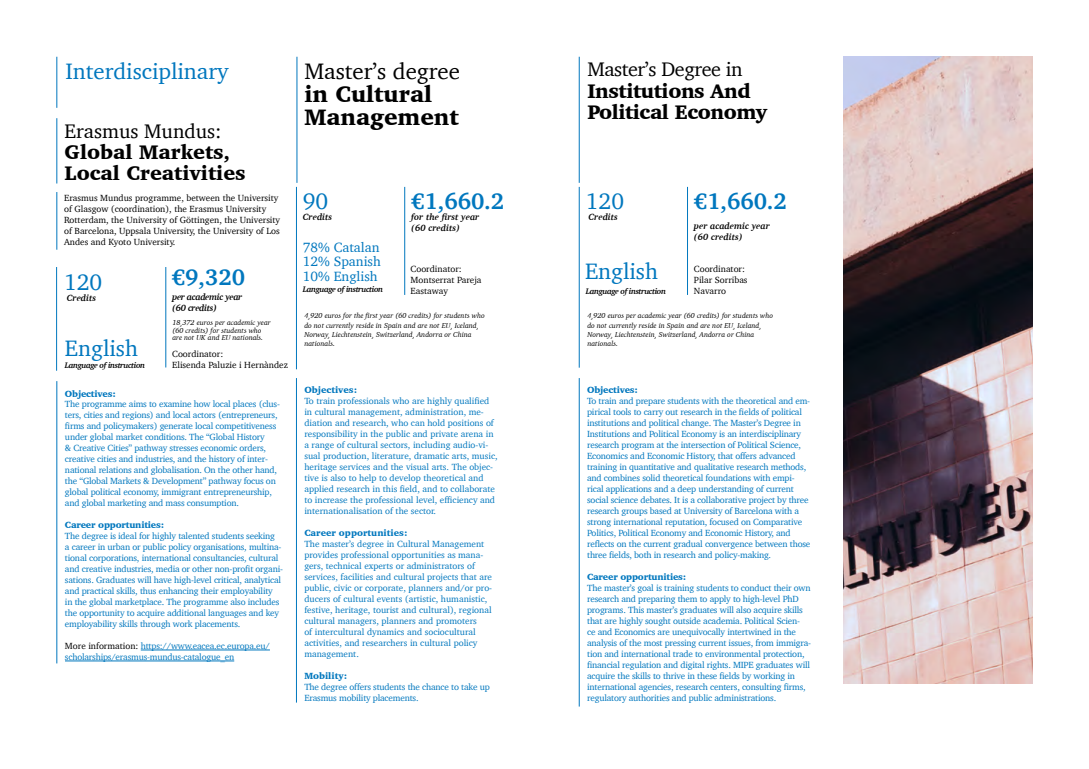
<style>
.page{position:relative;width:1089px;height:769px;background:#fff}
.page>*{position:absolute;margin:0;border:0;box-sizing:border-box;transform-origin:0 0}
.t1{font:900 22.9px/22.9px "Charter";color:#000}
.t2{font:22.9px "Charter";color:#000}
.t3{font:700 22.9px "Charter";color:#0077be}
.t4{font:22.9px "Charter";color:#0077be}
.t5{font:22.8px "Charter";color:#0077be}
.t6{font:700 22.8px "Charter";color:#0077be}
.t7{font:900 20.1px/21px "Charter";color:#000}
.t8{font:900 20.1px/21px "Charter";letter-spacing:-.02em;color:#000}
.t9{font:20.1px "Charter";letter-spacing:-.01em;color:#000}
.t10{font:13.7px/14.7px "Charter";color:#0077be;text-align:justify}
.t11{font:9.2px/11px "Charter";color:#0077be}
.t12{font:9.2px/11px "Charter";letter-spacing:-.02em;color:#0077be}
.t13{font:900 9.2px "Charter";color:#0077be}
.t14{font:9.2px/11px "Charter";color:#000}
.t15{font:italic 700 9.2px/11px "Charter";color:#000}
.t16{font:9.1px/11px "Charter";letter-spacing:-.02em;color:#0077be}
.t17{font:9.1px/11px "Charter";color:#000}
.t18{font:900 9.1px "Charter";letter-spacing:-.02em;color:#0077be}
.t19{font:italic 700 9.1px/11px "Charter";color:#000}
.t20{font:italic 700 9.1px/11px "Charter";letter-spacing:-.04em;color:#000}
.t21{font:italic 700 8.2px "Charter";letter-spacing:-.05em;color:#000}
.t22{font:italic 7.3px/9.2px "Charter";color:#000}
.s1{color:#000}
</style>
<div class="page">
<hr style="left:57px;top:118px;width:1px;height:65px;background:#0077be">
<hr style="left:57px;top:381px;width:1px;height:282px;background:#0077be">
<hr style="left:166px;top:267px;width:1px;height:100px;background:#0077be">
<hr style="left:141px;top:649px;width:129px;height:1px;background:#0077be">
<hr style="left:65px;top:660px;width:169px;height:1px;background:#0077be">
<hr style="left:57px;top:192px;width:1px;height:57px;background:#0077be">
<hr style="left:57px;top:57px;width:1px;height:51px;background:#0077be">
<hr style="left:296px;top:378px;width:1px;height:324px;background:#0077be">
<hr style="left:297px;top:57px;width:1px;height:126px;background:#0077be">
<hr style="left:296px;top:187px;width:1px;height:182px;background:#0077be">
<hr style="left:56px;top:267px;width:1px;height:103px;background:#0077be">
<hr style="left:404px;top:187px;width:1px;height:108px;background:#0077be">
<hr style="left:579px;top:378px;width:1px;height:328px;background:#0077be">
<hr style="left:579px;top:57px;width:1px;height:126px;background:#0077be">
<hr style="left:579px;top:187px;width:1px;height:180px;background:#0077be">
<hr style="left:687px;top:187px;width:1px;height:108px;background:#0077be">
<img style="left:843px;top:57px;width:189px;height:626px">
<h2 class="t5" style="left:65px;top:52px;width:164px">Interdisciplinary</h2>
<h1 class="t2" style="left:304px;top:52px;width:157px">Master’s degree</h1>
<h1 class="t1" style="left:304px;top:82px;width:156px">in Cultural<br>Management</h1>
<h3 class="t9" style="left:65px;top:114px;width:159px">Erasmus Mundus:</h3>
<h3 class="t7" style="left:65px;top:141px;width:183px">Global Markets,<br>Local Creativities</h3>
<p class="t17" style="left:64px;top:192px;width:217px">Erasmus Mundus programme, between the University of Glasgow (coordination), the Erasmus University Rotterdam, the University of Göttingen, the University of Barcelona, Uppsala University, the University of Los Andes and Kyoto University.</p>
<h2 class="t5" style="left:64px;top:262px;width:40px">120</h2>
<p class="t19" style="left:67px;top:292px;width:31px">Credits</p>
<h2 class="t5" style="left:65px;top:328px;width:74px">English</h2>
<p class="t21" style="left:65px;top:358px;width:82px">Language of instruction</p>
<h2 class="t6" style="left:172px;top:257px;width:74px">€9,320</h2>
<p class="t20" style="left:172px;top:291px;width:72px">per academic year (60 credits)</p>
<p class="t22" style="left:172px;top:319px;width:100px;line-height:7.3px">18,372 euros per academic year (60 credits) for students who are not UK and EU nationals.</p>
<p class="t17" style="left:172px;top:348px;width:117px">Coordinator:<br>Elisenda Paluzie i Hernàndez</p>
<p class="t18" style="left:65px;top:387px;width:52px">Objectives:</p>
<p class="t16" style="left:65px;top:398px;width:216px">The programme aims to examine how local places (clus&shy;ters, cities and regions) and local actors (entrepreneurs, firms and policymakers) generate local competitiveness under global market conditions. The “Global History<br>&amp; Creative Cities” pathway stresses economic orders, creative cities and industries, and the history of inter&shy;national relations and globalisation. On the other hand, the “Global Markets &amp; Development” pathway focus on global political economy, immigrant entrepreneurship, and global marketing and mass consumption.</p>
<p class="t18" style="left:65px;top:519px;width:101px">Career opportunities:</p>
<p class="t16" style="left:65px;top:530px;width:219px">The degree is ideal for highly talented students seeking<br>a career in urban or public policy organisations, multina&shy;tional corporations, international consultancies, cultural and creative industries, media or other non-profit organi&shy;sations. Graduates will have high-level critical, analytical and practical skills, thus enhancing their employability<br>in the global marketplace. The programme also includes the opportunity to acquire additional languages and key employability skills through work placements.</p>
<p class="t16" style="left:65px;top:640px;width:206px"><span class="s1">More information:</span> https://www.eacea.ec.europa.eu/ scholarships/erasmus-mundus-catalogue_en</p>
<h1 class="t4" style="left:303px;top:182px;width:27px">90</h1>
<p class="t15" style="left:303px;top:211px;width:31px">Credits</p>
<h3 class="t10" style="left:303px;top:239px;width:79px">78% Catalan 12% Spanish 10% English</h3>
<p class="t21" style="left:303px;top:282px;width:82px">Language of instruction</p>
<h1 class="t3" style="left:411px;top:182px;width:95px">€1,660.2</h1>
<p class="t15" style="left:411px;top:211px;width:70px">for the first year (60 credits)</p>
<p class="t14" style="left:410px;top:263px;width:72px">Coordinator:<br>Montserrat Pareja<br>Eastaway</p>
<p class="t22" style="left:304px;top:311px;width:182px">4,920 euros for the first year (60 credits) for students who do not currently reside in Spain and are not EU, Iceland, Norway, Liechtenstein, Switzerland, Andorra or China nationals.</p>
<p class="t13" style="left:304px;top:384px;width:54px">Objectives:</p>
<p class="t11" style="left:304px;top:395px;width:195px">To train professionals who are highly qualified in cultural management, administration, me&shy;diation and research, who can hold positions of responsibility in the public and private arena in a range of cultural sectors, including audio-vi&shy;sual production, literature, dramatic arts, music, heritage services and the visual arts. The objec&shy;tive is also to help to develop theoretical and applied research in this field, and to collaborate to increase the professional level, efficiency and internationalisation of the sector.</p>
<p class="t13" style="left:304px;top:527px;width:105px">Career opportunities:</p>
<p class="t11" style="left:304px;top:538px;width:189px">The master’s degree in Cultural Management provides professional opportunities as mana&shy;gers, technical experts or administrators of services, facilities and cultural projects that are public, civic or corporate, planners and/or pro&shy;ducers of cultural events (artistic, humanistic, festive, heritage, tourist and cultural), regional cultural managers, planners and promoters<br>of intercultural dynamics and sociocultural activities, and researchers in cultural policy management.</p>
<p class="t13" style="left:304px;top:670px;width:44px">Mobility:</p>
<p class="t12" style="left:304px;top:681px;width:187px">The degree offers students the chance to take up<br>Erasmus mobility placements.</p>
<h3 class="t9" style="left:587px;top:52px;width:157px">Master’s Degree in</h3>
<h3 class="t8" style="left:587px;top:80px;width:181px">Institutions And<br>Political Economy</h3>
<h2 class="t5" style="left:586px;top:182px;width:40px">120</h2>
<p class="t19" style="left:588px;top:211px;width:31px">Credits</p>
<h2 class="t6" style="left:694px;top:182px;width:94px">€1,660.2</h2>
<p class="t19" style="left:694px;top:220px;width:77px">per academic year (60 credits)</p>
<h2 class="t5" style="left:585px;top:252px;width:74px">English</h2>
<p class="t17" style="left:694px;top:263px;width:55px">Coordinator:<br>Pilar Sorribas<br>Navarro</p>
<p class="t22" style="left:587px;top:311px;width:187px">4,920 euros per academic year (60 credits) for students who do not currently reside in Spain and are not EU, Iceland, Norway, Liechtenstein, Switzerland, Andorra or China nationals.</p>
<p class="t21" style="left:586px;top:284px;width:82px">Language of instruction</p>
<p class="t18" style="left:587px;top:384px;width:52px">Objectives:</p>
<p class="t16" style="left:587px;top:395px;width:225px">To train and prepare students with the theoretical and em&shy;pirical tools to carry out research in the fields of political institutions and political change. The Master’s Degree in Institutions and Political Economy is an interdisciplinary research program at the intersection of Political Science, Economics and Economic History, that offers advanced training in quantitative and qualitative research methods, and combines solid theoretical foundations with empi&shy;rical applications and a deep understanding of current social science debates. It is a collaborative project by three research groups based at University of Barcelona with a strong international reputation, focused on Comparative Politics, Political Economy and Economic History, and reflects on the current gradual convergence between those three fields, both in research and policy-making.</p>
<p class="t18" style="left:587px;top:571px;width:101px">Career opportunities:</p>
<p class="t16" style="left:587px;top:582px;width:225px">The master’s goal is training students to conduct their own research and preparing them to apply to high-level PhD programs. This master’s graduates will also acquire skills that are highly sought outside academia. Political Scien-<br>ce and Economics are unequivocally intertwined in the analysis of the most pressing current issues, from immigra&shy;tion and international trade to environmental protection, financial regulation and digital rights. MIPE graduates will acquire the skills to thrive in these fields by working in international agencies, research centers, consulting firms, regulatory authorities and public administrations.</p>
</div>
